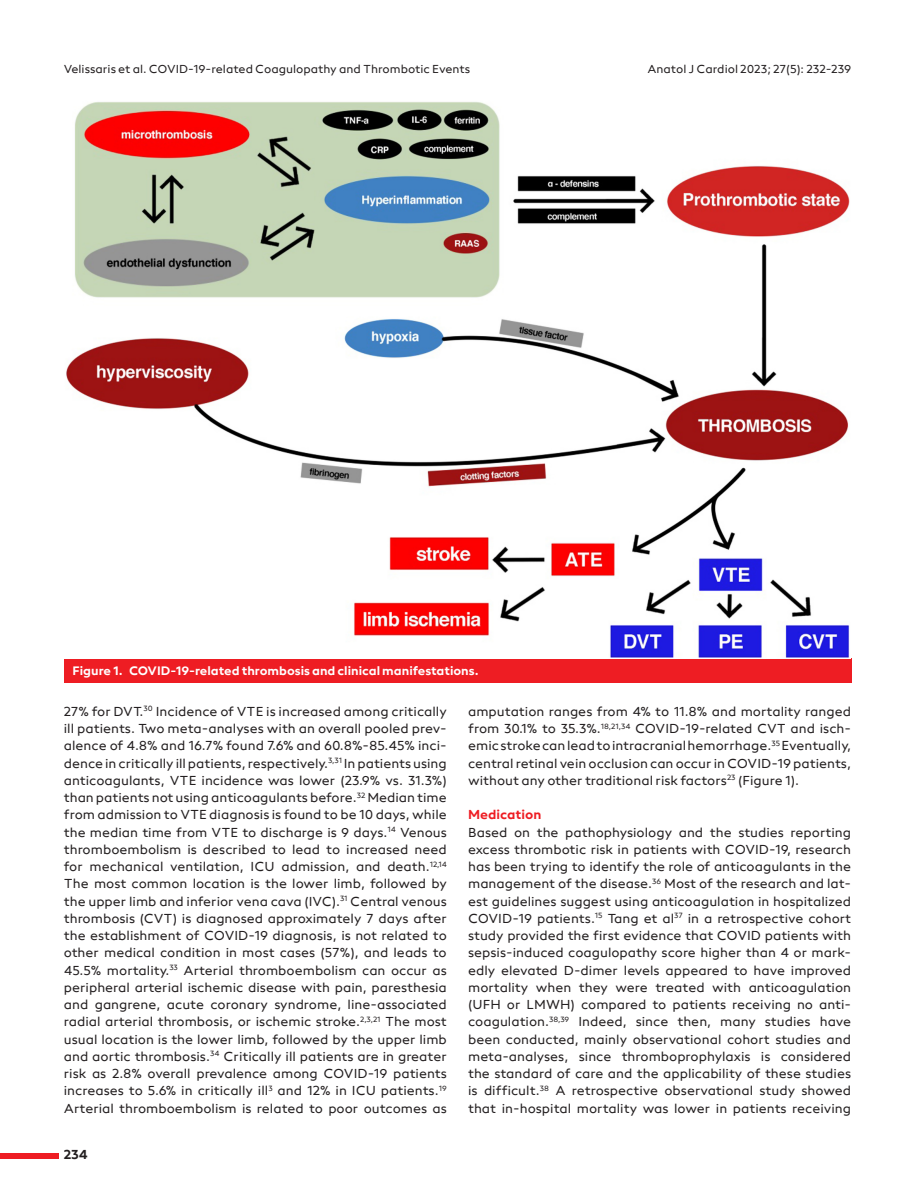
<style>
.page{position:relative;width:915px;height:1191px;background:#fff}
.page>*{position:absolute;margin:0;border:0;box-sizing:border-box;transform-origin:0 0}
.t1{font:13.5px/17.2px "neue Radial A Regular";color:#231f20;text-align:justify}
.t2{font:13.5px "neue Radial A Bold";color:#ee1d23}
.t3{font:13.5px "neue Radial A Bold";color:#231f20}
.t4{font:12.75px "neue Radial A Bold";color:#fff}
.t5{font:12px "neue Radial A Regular";color:#231f20}
</style>
<div class="page">
<div style="left:0;top:1152px;width:58px;height:6px;background:#ee1d23"></div>
<div style="left:64px;top:658px;width:786px;height:25px;background:#ee1d23"></div>
<img style="left:66px;top:102px;width:783px;height:556px">
<p class="t5" style="left:64px;top:61px;width:407px">Velissaris et al. COVID-19-related Coagulopathy and Thrombotic Events</p>
<p class="t5" style="left:647px;top:61px;width:205px">Anatol J Cardiol 2023; 27(5): 232-239</p>
<p class="t4" style="left:72px;top:663px;width:408px">Figure 1. COVID-19-related thrombosis and clinical manifestations.</p>
<p class="t1" style="left:64px;top:702px;width:384px">27% for DVT.<sup>30</sup> Incidence of VTE is increased among critically ill patients. Two meta-analyses with an overall pooled prev&shy;alence of 4.8% and 16.7% found 7.6% and 60.8%-85.45% inci&shy;dence in critically ill patients, respectively.<sup>3,31</sup> In patients using anticoagulants, VTE incidence was lower (23.9% vs. 31.3%) than patients not using anticoagulants before.<sup>32</sup> Median time from admission to VTE diagnosis is found to be 10 days, while the median time from VTE to discharge is 9 days.<sup>14</sup> Venous thromboembolism is described to lead to increased need for mechanical ventilation, ICU admission, and death.<sup>12,14<br></sup>The most common location is the lower limb, followed by the upper limb and inferior vena cava (IVC).<sup>31</sup> Central venous thrombosis (CVT) is diagnosed approximately 7 days after the establishment of COVID-19 diagnosis, is not related to other medical condition in most cases (57%), and leads to 45.5% mortality.<sup>33</sup> Arterial thromboembolism can occur as peripheral arterial ischemic disease with pain, paresthesia and gangrene, acute coronary syndrome, line-associated radial arterial thrombosis, or ischemic stroke.<sup>2,3,21</sup> The most usual location is the lower limb, followed by the upper limb and aortic thrombosis.<sup>34</sup> Critically ill patients are in greater risk as 2.8% overall prevalence among COVID-19 patients increases to 5.6% in critically ill<sup>3</sup> and 12% in ICU patients.<sup>19<br></sup>Arterial thromboembolism is related to poor outcomes as</p>
<p class="t1" style="left:468px;top:702px;width:384px">amputation ranges from 4% to 11.8% and mortality ranged from 30.1% to 35.3%.<sup>18,21,34</sup> COVID-19-related CVT and isch&shy;emic stroke can lead to intracranial hemorrhage.<sup>35</sup> Eventually, central retinal vein occlusion can occur in COVID-19 patients, without any other traditional risk factors<sup>23</sup> (Figure 1).</p>
<p class="t2" style="left:468px;top:806px;width:75px">Medication</p>
<p class="t1" style="left:468px;top:823px;width:384px">Based on the pathophysiology and the studies reporting excess thrombotic risk in patients with COVID-19, research has been trying to identify the role of anticoagulants in the management of the disease.<sup>36</sup> Most of the research and lat&shy;est guidelines suggest using anticoagulation in hospitalized COVID-19 patients.<sup>15</sup> Tang et al<sup>37</sup> in a retrospective cohort study provided the first evidence that COVID patients with sepsis-induced coagulopathy score higher than 4 or mark&shy;edly elevated D-dimer levels appeared to have improved mortality when they were treated with anticoagulation (UFH or LMWH) compared to patients receiving no anti&shy;coagulation.<sup>38,39</sup> Indeed, since then, many studies have been conducted, mainly observational cohort studies and meta-analyses, since thromboprophylaxis is considered the standard of care and the applicability of these studies is difficult.<sup>38</sup> A retrospective observational study showed that in-hospital mortality was lower in patients receiving</p>
<p class="t3" style="left:64px;top:1146px;width:25px">234</p>
</div>
